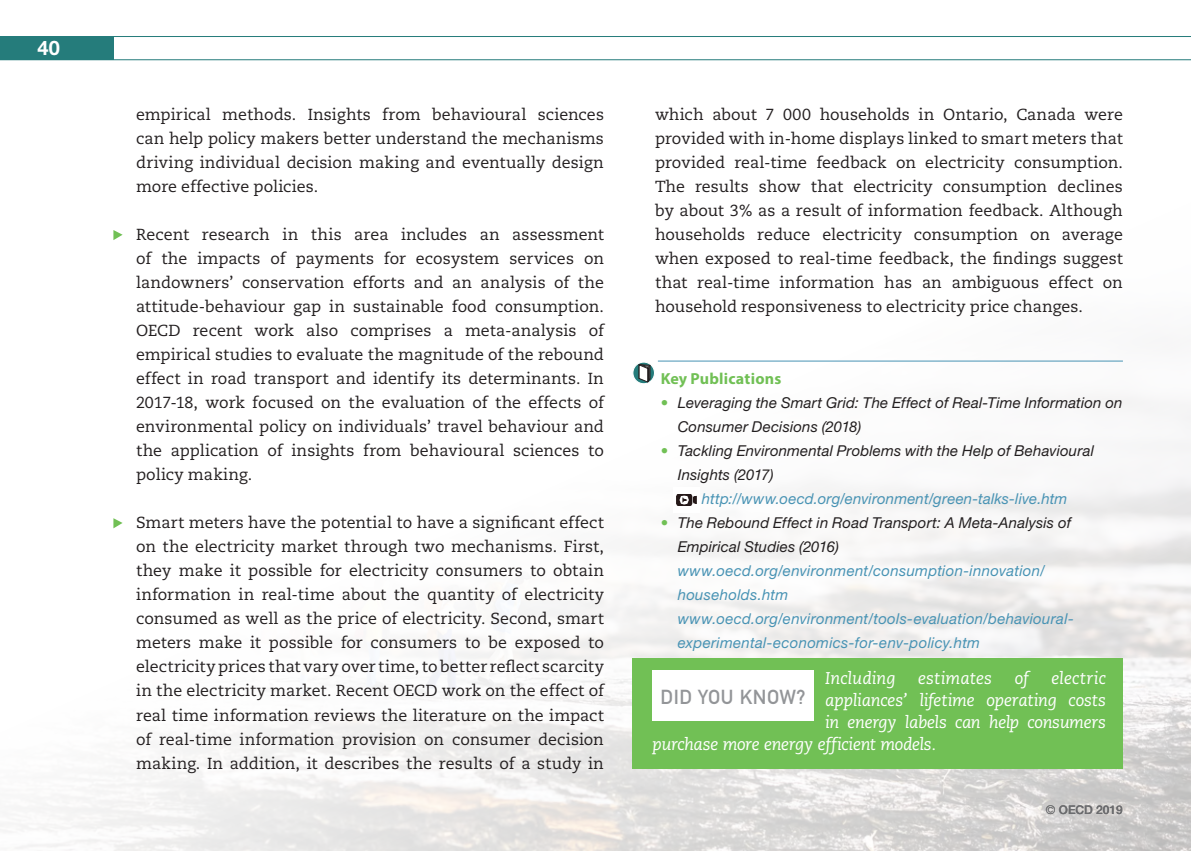
<style>
.page{position:relative;width:1191px;height:851px;background:#fff}
.page>*{position:absolute;margin:0;border:0;box-sizing:border-box;transform-origin:0 0}
.t1{font:20px "DIN Mittelschrift Std";letter-spacing:.025em;color:#939598}
.t2{font:700 20px "Helvetica Neue";color:#fff}
.DID_Texte{font:italic 17px "Caecilia";letter-spacing:-.01em;color:#fff}
.DID_Texte-2{font:italic 17px "Caecilia";letter-spacing:.01em;color:#fff}
.Texte_Bullet{font:16px/24px "Caecilia";letter-spacing:.005em;color:#231f20;text-align:justify}
.Key_Publications{font:700 16px "Myriad Pro";letter-spacing:.015em;color:#71c055}
.Key_Pub_Body_list_2{font:italic 15px/24px "Helvetica Neue LT Std";letter-spacing:.015em;color:#4893b4}
.t3{font:italic 15px/24px "Helvetica Neue LT Std";letter-spacing:.01em;color:#231f20}
.t4{font:500 12px "Helvetica Neue";color:#6c6d70}
.s1{color:#71c055}
.s2{color:#231f20}
.s3{font-weight:300}
</style>
<div class="page">
<div style="left:0;top:36px;width:113px;height:24px;background:#257c7b"></div>
<hr style="left:0;top:36px;width:1191px;height:1px;background:#257c7b">
<hr style="left:0;top:59px;width:1191px;height:1px;background:#257c7b">
<img style="left:0;top:361px;width:1191px;height:489px">
<svg style="left:113px;top:230px;width:10px;height:10px"></svg>
<svg style="left:113px;top:518px;width:10px;height:10px"></svg>
<hr style="left:658px;top:360px;width:465px;height:1px;background:#4893b4">
<svg style="left:633px;top:362px;width:21px;height:21px"></svg>
<div style="left:632px;top:361px;width:23px;height:23px;border:1px solid #fff;border-radius:50%"></div>
<svg style="left:639px;top:364px;width:11px;height:18px"></svg>
<div style="left:632px;top:658px;width:491px;height:110px;background:#71c055"></div>
<div style="left:652px;top:670px;width:162px;height:50px;background:#fff"></div>
<img style="left:674px;top:487px;width:25px;height:26px">
<p class="t2" style="left:38px;top:35px;width:24px">40</p>
<p class="Texte_Bullet" style="left:136px;top:103px;width:469px">empirical methods. Insights from behavioural sciences can help policy makers better understand the mechanisms driving individual decision making and eventually design more effective policies.</p>
<p class="Texte_Bullet" style="left:136px;top:223px;width:469px">Recent research in this area includes an assessment of the impacts of payments for ecosystem services on landowners’ conservation efforts and an analysis of the attitude-behaviour gap in sustainable food consumption.<br>OECD recent work also comprises a meta-analysis of empirical studies to evaluate the magnitude of the rebound effect in road transport and identify its determinants. In 2017-18, work focused on the evaluation of the effects of environmental policy on individuals’ travel behaviour and the application of insights from behavioural sciences to policy making.</p>
<p class="Texte_Bullet" style="left:136px;top:511px;width:469px">Smart meters have the potential to have a significant effect on the electricity market through two mechanisms. First, they make it possible for electricity consumers to obtain information in real-time about the quantity of electricity consumed as well as the price of electricity. Second, smart meters make it possible for consumers to be exposed to electricity prices that vary over time, to better reflect scarcity in the electricity market. Recent OECD work on the effect of real time information reviews the literature on the impact of real-time information provision on consumer decision making. In addition, it describes the results of a study in</p>
<p class="Texte_Bullet" style="left:655px;top:103px;width:469px">which about 7 000 households in Ontario, Canada were provided with in-home displays linked to smart meters that provided real-time feedback on electricity consumption.<br>The results show that electricity consumption declines by about 3% as a result of information feedback. Although households reduce electricity consumption on average when exposed to real-time feedback, the findings suggest that real-time information has an ambiguous effect on household responsiveness to electricity price changes.</p>
<p class="Key_Publications" style="left:660px;top:368px;width:122px">Key Publications</p>
<p class="t3" style="left:677px;top:390px;width:446px;text-indent:-17px"><span class="s1">•</span> Leveraging the Smart Grid: The Effect of Real-Time Information on<br>Consumer Decisions (2018)</p>
<p class="t3" style="left:677px;top:438px;width:418px;text-indent:-17px"><span class="s1">•</span> Tackling Environmental Problems with the Help of Behavioural<br>Insights (2017)</p>
<p class="Key_Pub_Body_list_2" style="left:702px;top:486px;width:367px">http://www.oecd.org/environment/green-talks-live.htm</p>
<p class="Key_Pub_Body_list_2" style="left:677px;top:510px;width:397px;text-indent:-17px"><span class="s1">•</span> <span class="s2">The Rebound Effect in Road Transport: A Meta-Analysis of Empirical Studies (2016) </span>www.oecd.org/environment/consumption-innovation/ households.htm www.oecd.org/environment/tools-evaluation/behavioural&shy;experimental-economics-for-env-policy.htm</p>
<p class="DID_Texte" style="left:825px;top:668px;width:72px">Including</p>
<p class="DID_Texte-2" style="left:918px;top:668px;width:75px">estimates</p>
<p class="DID_Texte" style="left:1014px;top:668px;width:16px">of</p>
<p class="DID_Texte-2" style="left:1051px;top:668px;width:56px">electric</p>
<p class="DID_Texte" style="left:825px;top:690px;width:282px">appliances’ lifetime operating costs</p>
<p class="DID_Texte" style="left:825px;top:712px;width:282px">in energy labels can help consumers</p>
<p class="DID_Texte" style="left:652px;top:734px;width:285px">purchase more energy efficient models.</p>
<p class="t1" style="left:660px;top:684px;width:147px">DID YOU KNOW?</p>
<p class="t4" style="left:1046px;top:802px;width:78px"><span class="s3">©</span> OECD 2019</p>
</div>
